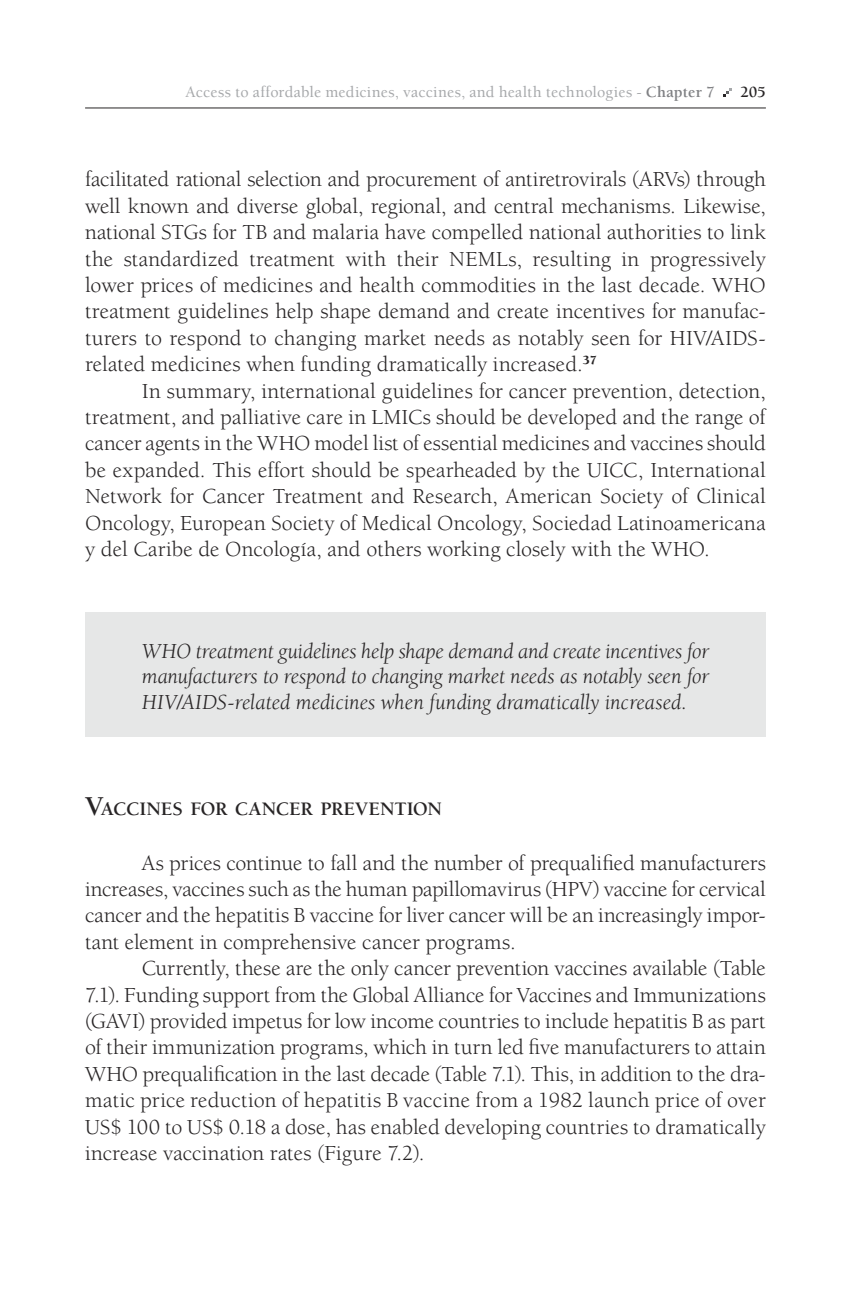
<style>
.page{position:relative;width:851px;height:1304px;background:#fff}
.page>*{position:absolute;margin:0;border:0;box-sizing:border-box;transform-origin:0 0}
.t1{font:22px/26.4px "Berkeley";color:#272425;text-align:justify}
.t2{font:italic 22px/25.6px "Berkeley";color:#272425;text-align:justify}
.t3{font:700 19.6px "Berkeley";letter-spacing:-.01em;color:#272425}
.t4{font:500 16px "Berkeley";letter-spacing:.015em;color:#a6a8aa}
.t5{font:700 16px "Berkeley";color:#272425}
.s1{font-weight:700;color:#808184}
.s2{font-size:28px}
</style>
<div class="page">
<hr style="left:85px;top:108px;width:680px;height:1px;background:#272425">
<svg style="left:723px;top:88px;width:8px;height:9px"></svg>
<div style="left:85px;top:613px;width:680px;height:124px;background:#e6e7e7"></div>
<p class="t4" style="left:185px;top:84px;width:531px">Access to affordable medicines, vaccines, and health technologies - <span class="s1">Chapter 7</span></p>
<p class="t5" style="left:740px;top:83px;width:27px">205</p>
<p class="t1" style="left:85px;top:167px;width:682px">facilitated rational selection and procurement of antiretrovirals (ARVs) through well known and diverse global, regional, and central mechanisms. Likewise, national STGs for TB and malaria have compelled national authorities to link the standardized treatment with their NEMLs, resulting in progressively lower prices of medicines and health commodities in the last decade. WHO treatment guidelines help shape demand and create incentives for manufac&shy;turers to respond to changing market needs as notably seen for HIV/AIDS&shy;related medicines when funding dramatically increased.<sup>37</sup></p>
<p class="t1" style="left:85px;top:378px;width:682px;text-indent:57px">In summary, international guidelines for cancer prevention, detection, treatment, and palliative care in LMICs should be developed and the range of cancer agents in the WHO model list of essential medicines and vaccines should be expanded. This effort should be spearheaded by the UICC, International Network for Cancer Treatment and Research, American Society of Clinical Oncology, European Society of Medical Oncology, Sociedad Latinoamericana y del Caribe de Oncología, and others working closely with the WHO.</p>
<p class="t2" style="left:142px;top:638px;width:568px">WHO treatment guidelines help shape demand and create incentives for manufacturers to respond to changing market needs as notably seen for HIV/AIDS-related medicines when funding dramatically increased.</p>
<p class="t3" style="left:85px;top:798px;width:358px"><span class="s2">V</span>ACCINES FOR CANCER PREVENTION</p>
<p class="t1" style="left:85px;top:850px;width:682px;text-indent:57px">As prices continue to fall and the number of prequalified manufacturers increases, vaccines such as the human papillomavirus (HPV) vaccine for cervical cancer and the hepatitis B vaccine for liver cancer will be an increasingly impor&shy;tant element in comprehensive cancer programs.</p>
<p class="t1" style="left:85px;top:955px;width:682px;text-indent:57px">Currently, these are the only cancer prevention vaccines available (Table 7.1). Funding support from the Global Alliance for Vaccines and Immunizations (GAVI) provided impetus for low income countries to include hepatitis B as part of their immunization programs, which in turn led five manufacturers to attain WHO prequalification in the last decade (Table 7.1). This, in addition to the dra&shy;matic price reduction of hepatitis B vaccine from a 1982 launch price of over US$ 100 to US$ 0.18 a dose, has enabled developing countries to dramatically increase vaccination rates (Figure 7.2).</p>
</div>
